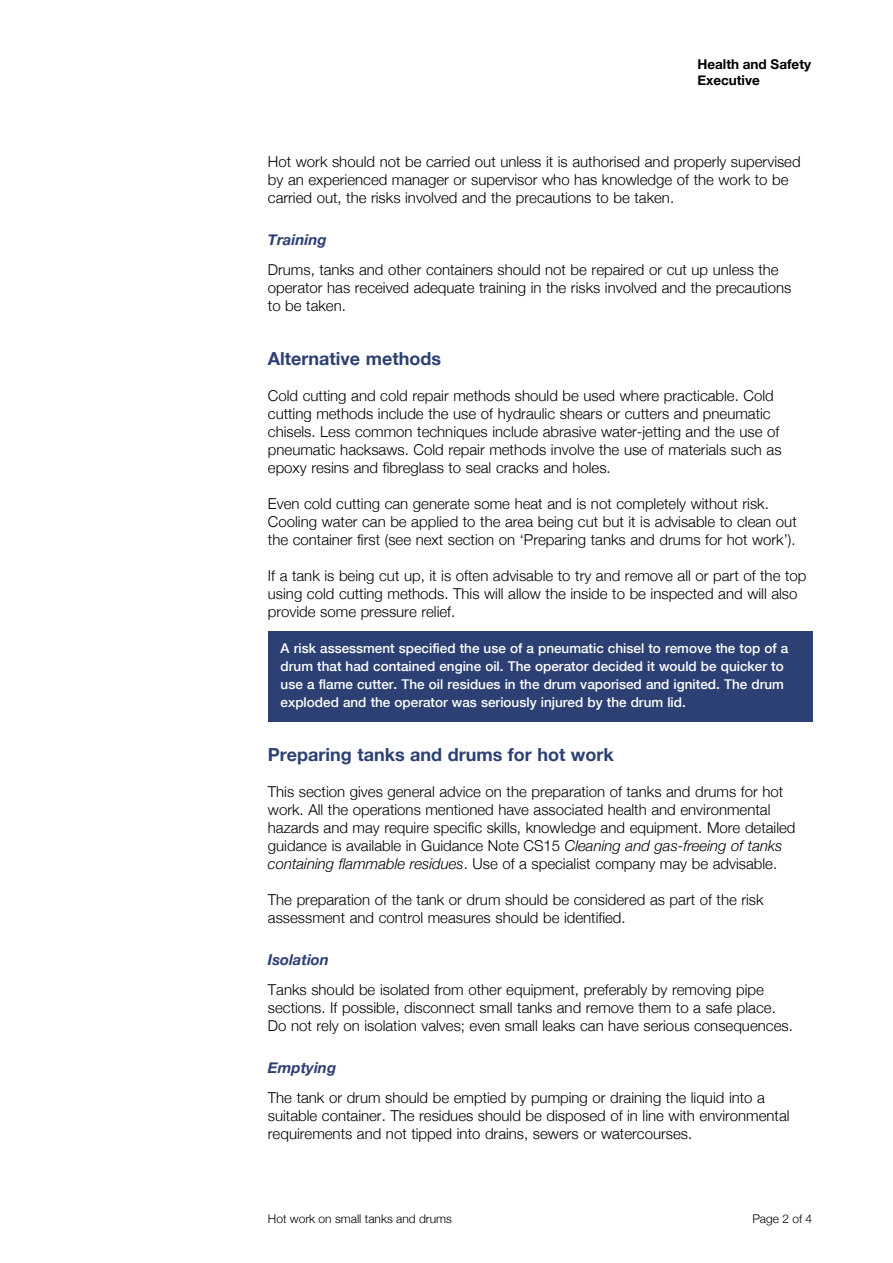
<style>
.page{position:relative;width:893px;height:1263px;background:#fff}
.page>*{position:absolute;margin:0;border:0;box-sizing:border-box;transform-origin:0 0}
.H2__A_head{font:700 18px "Helvetica Neue";color:#2c4073}
.P__bodytext{font:300 15px/18px "Helvetica Neue";color:#000}
.H3__B_head{font:italic 700 15px "Helvetica Neue";color:#2c4073}
.P__BOX_bodytext{font:500 13.5px/18px "Helvetica Neue";color:#fff}
.t1{font:700 13.5px/16.5px "Helvetica Neue";color:#000}
.t2{font:300 12px "Helvetica Neue";color:#000}
.s1{font-style:italic}
</style>
<div class="page">
<div style="left:268px;top:632px;width:544px;height:90px;background:#2c4073"></div>
<p class="t1" style="left:697px;top:56px;width:115px">Health and Safety<br>Executive</p>
<p class="P__bodytext" style="left:268px;top:152px;width:534px">Hot work should not be carried out unless it is authorised and properly supervised by an experienced manager or supervisor who has knowledge of the work to be carried out, the risks involved and the precautions to be taken.</p>
<h3 class="H3__B_head" style="left:268px;top:228px;width:60px">Training</h3>
<p class="P__bodytext" style="left:268px;top:260px;width:525px">Drums, tanks and other containers should not be repaired or cut up unless the operator has received adequate training in the risks involved and the precautions to be taken.</p>
<h2 class="H2__A_head" style="left:268px;top:344px;width:175px">Alternative methods</h2>
<p class="P__bodytext" style="left:268px;top:386px;width:515px">Cold cutting and cold repair methods should be used where practicable. Cold cutting methods include the use of hydraulic shears or cutters and pneumatic chisels. Less common techniques include abrasive water-jetting and the use of pneumatic hacksaws. Cold repair methods involve the use of materials such as epoxy resins and fibreglass to seal cracks and holes.</p>
<p class="P__bodytext" style="left:268px;top:494px;width:530px">Even cold cutting can generate some heat and is not completely without risk.<br>Cooling water can be applied to the area being cut but it is advisable to clean out the container first (see next section on ‘Preparing tanks and drums for hot work’).</p>
<p class="P__bodytext" style="left:268px;top:566px;width:540px">If a tank is being cut up, it is often advisable to try and remove all or part of the top using cold cutting methods. This will allow the inside to be inspected and will also provide some pressure relief.</p>
<p class="P__BOX_bodytext" style="left:281px;top:638px;width:509px">A risk assessment specified the use of a pneumatic chisel to remove the top of a drum that had contained engine oil. The operator decided it would be quicker to use a flame cutter. The oil residues in the drum vaporised and ignited. The drum exploded and the operator was seriously injured by the drum lid.</p>
<h2 class="H2__A_head" style="left:268px;top:740px;width:348px">Preparing tanks and drums for hot work</h2>
<p class="P__bodytext" style="left:268px;top:782px;width:529px">This section gives general advice on the preparation of tanks and drums for hot work. All the operations mentioned have associated health and environmental hazards and may require specific skills, knowledge and equipment. More detailed guidance is available in Guidance Note CS15 <span class="s1">Cleaning and gas-freeing of tanks containing flammable residues</span>. Use of a specialist company may be advisable.</p>
<p class="P__bodytext" style="left:268px;top:890px;width:497px">The preparation of the tank or drum should be considered as part of the risk assessment and control measures should be identified.</p>
<h3 class="H3__B_head" style="left:268px;top:948px;width:63px">Isolation</h3>
<p class="P__bodytext" style="left:268px;top:980px;width:526px">Tanks should be isolated from other equipment, preferably by removing pipe sections. If possible, disconnect small tanks and remove them to a safe place.<br>Do not rely on isolation valves; even small leaks can have serious consequences.</p>
<h3 class="H3__B_head" style="left:268px;top:1056px;width:70px">Emptying</h3>
<p class="P__bodytext" style="left:268px;top:1088px;width:523px">The tank or drum should be emptied by pumping or draining the liquid into a suitable container. The residues should be disposed of in line with environmental requirements and not tipped into drains, sewers or watercourses.</p>
<p class="t2" style="left:268px;top:1208px;width:186px">Hot work on small tanks and drums</p>
<p class="t2" style="left:752px;top:1208px;width:61px">Page 2 of 4</p>
</div>
